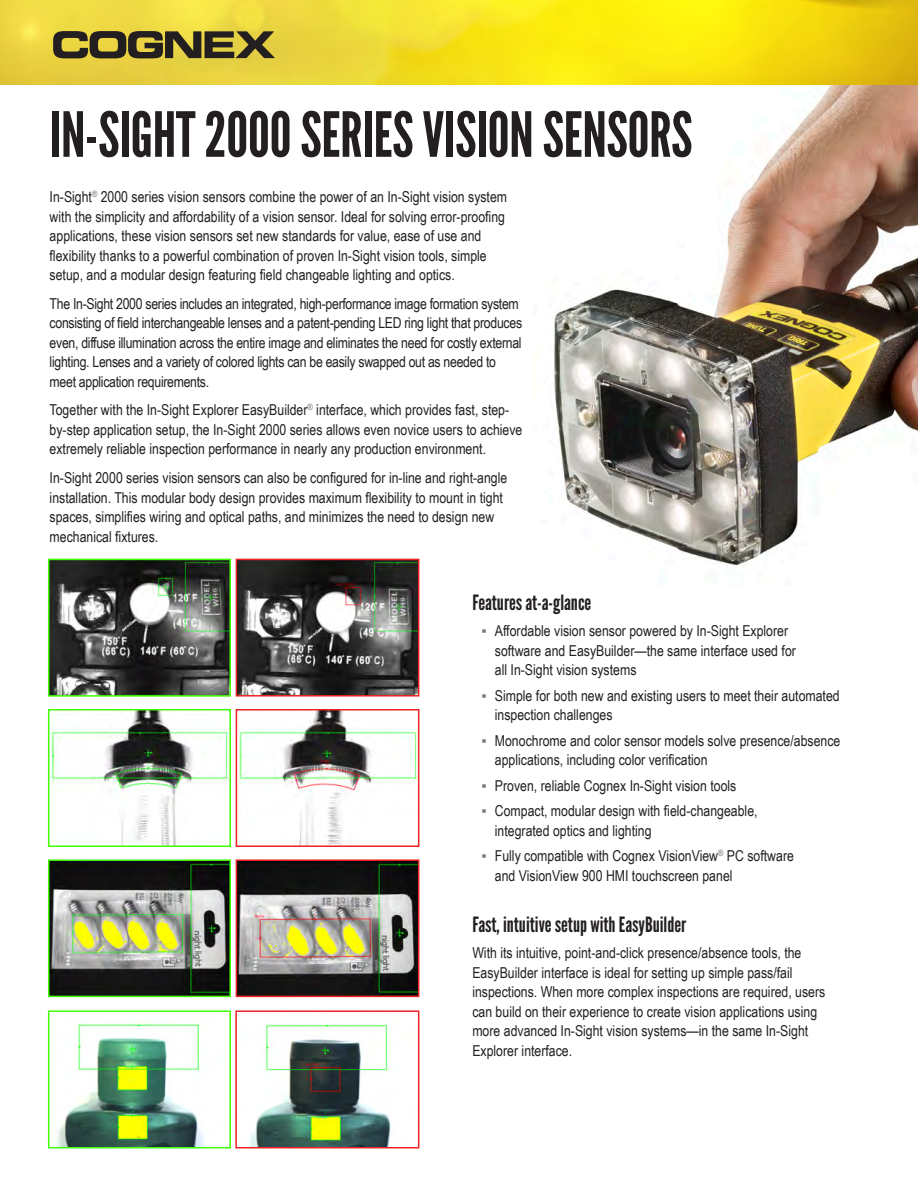
<style>
.page{position:relative;width:918px;height:1188px;background:#fff}
.page>*{position:absolute;margin:0;border:0;box-sizing:border-box;transform-origin:0 0}
.t1{font:61.95px "League Gothic";letter-spacing:-.005em;color:#231f20}
.t2{font:21px "League Gothic";color:#231f20}
.Body{font:15px/19.5px "Arial Narrow";color:#231f20}
.Body-2{font:15px/19.5px "Arial Narrow";letter-spacing:-.02em;color:#231f20}
.s1{font-family:"Arial";color:#76787b}
</style>
<div class="page">
<img style="left:534px;top:84px;width:383px;height:482px">
<img style="left:0;top:0;width:917px;height:84px">
<svg style="left:53px;top:31px;width:222px;height:27px;background:#6d622d"></svg>
<img style="left:51px;top:561px;width:177px;height:132px">
<div style="left:48px;top:558px;width:183px;height:138px;border:2px solid #41ff00"></div>
<img style="left:238px;top:561px;width:178px;height:132px">
<div style="left:235px;top:558px;width:184px;height:138px;border:2px solid #ee2123"></div>
<img style="left:51px;top:711px;width:177px;height:132px">
<div style="left:48px;top:708px;width:183px;height:138px;border:2px solid #41ff00"></div>
<img style="left:238px;top:711px;width:178px;height:132px">
<div style="left:235px;top:708px;width:184px;height:138px;border:2px solid #ee2123"></div>
<img style="left:238px;top:862px;width:178px;height:131px">
<div style="left:235px;top:859px;width:184px;height:137px;border:2px solid #ee2123"></div>
<img style="left:51px;top:862px;width:177px;height:131px">
<div style="left:48px;top:859px;width:183px;height:137px;border:2px solid #41ff00"></div>
<img style="left:249px;top:1023px;width:143px;height:122px">
<div style="left:235px;top:1010px;width:184px;height:138px;border:2px solid #ee2123"></div>
<img style="left:56px;top:1022px;width:148px;height:123px">
<div style="left:48px;top:1010px;width:183px;height:138px;border:2px solid #41ff00"></div>
<p class="t1" style="left:50px;top:98px;width:644px">IN-SIGHT 2000 SERIES VISION SENSORS</p>
<p class="Body" style="left:50px;top:187px;width:459px">In-Sight<sup>®</sup> 2000 series vision sensors combine the power of an In-Sight vision system with the simplicity and affordability of a vision sensor. Ideal for solving error-proofing applications, these vision sensors set new standards for value, ease of use and flexibility thanks to a powerful combination of proven In-Sight vision tools, simple setup, and a modular design featuring field changeable lighting and optics.</p>
<p class="Body-2" style="left:50px;top:293px;width:474px">The In-Sight 2000 series includes an integrated, high-performance image formation system consisting of field interchangeable lenses and a patent-pending LED ring light that produces even, diffuse illumination across the entire image and eliminates the need for costly external lighting. Lenses and a variety of colored lights can be easily swapped out as needed to meet application requirements.</p>
<p class="Body" style="left:50px;top:400px;width:474px">Together with the In-Sight Explorer EasyBuilder<sup>®</sup> interface, which provides fast, step&shy;by-step application setup, the In-Sight 2000 series allows even novice users to achieve extremely reliable inspection performance in nearly any production environment.</p>
<p class="Body" style="left:50px;top:467px;width:459px">In-Sight 2000 series vision sensors can also be configured for in-line and right-angle installation. This modular body design provides maximum flexibility to mount in tight spaces, simplifies wiring and optical paths, and minimizes the need to design new mechanical fixtures.</p>
<h1 class="t2" style="left:472px;top:589px;width:120px">Features at-a-glance</h1>
<p class="Body" style="left:495px;top:620px;width:302px;text-indent:-14px"><span class="s1">▪</span> Affordable vision sensor powered by In-Sight Explorer software and EasyBuilder—the same interface used for all In-Sight vision systems</p>
<p class="Body" style="left:495px;top:685px;width:346px;text-indent:-14px"><span class="s1">▪</span> Simple for both new and existing users to meet their automated inspection challenges</p>
<p class="Body" style="left:495px;top:730px;width:347px;text-indent:-14px"><span class="s1">▪</span> Monochrome and color sensor models solve presence/absence applications, including color verification</p>
<p class="Body" style="left:481px;top:775px;width:256px"><span class="s1">▪</span> Proven, reliable Cognex In-Sight vision tools</p>
<p class="Body" style="left:495px;top:800px;width:264px;text-indent:-14px"><span class="s1">▪</span> Compact, modular design with field-changeable, integrated optics and lighting</p>
<p class="Body" style="left:495px;top:845px;width:300px;text-indent:-14px"><span class="s1">▪</span> Fully compatible with Cognex VisionView<sup>®</sup> PC software and VisionView 900 HMI touchscreen panel</p>
<h1 class="t2" style="left:472px;top:911px;width:215px">Fast, intuitive setup with EasyBuilder</h1>
<p class="Body" style="left:472px;top:942px;width:354px">With its intuitive, point-and-click presence/absence tools, the EasyBuilder interface is ideal for setting up simple pass/fail inspections. When more complex inspections are required, users can build on their experience to create vision applications using more advanced In-Sight vision systems—in the same In-Sight Explorer interface.</p>
</div>
